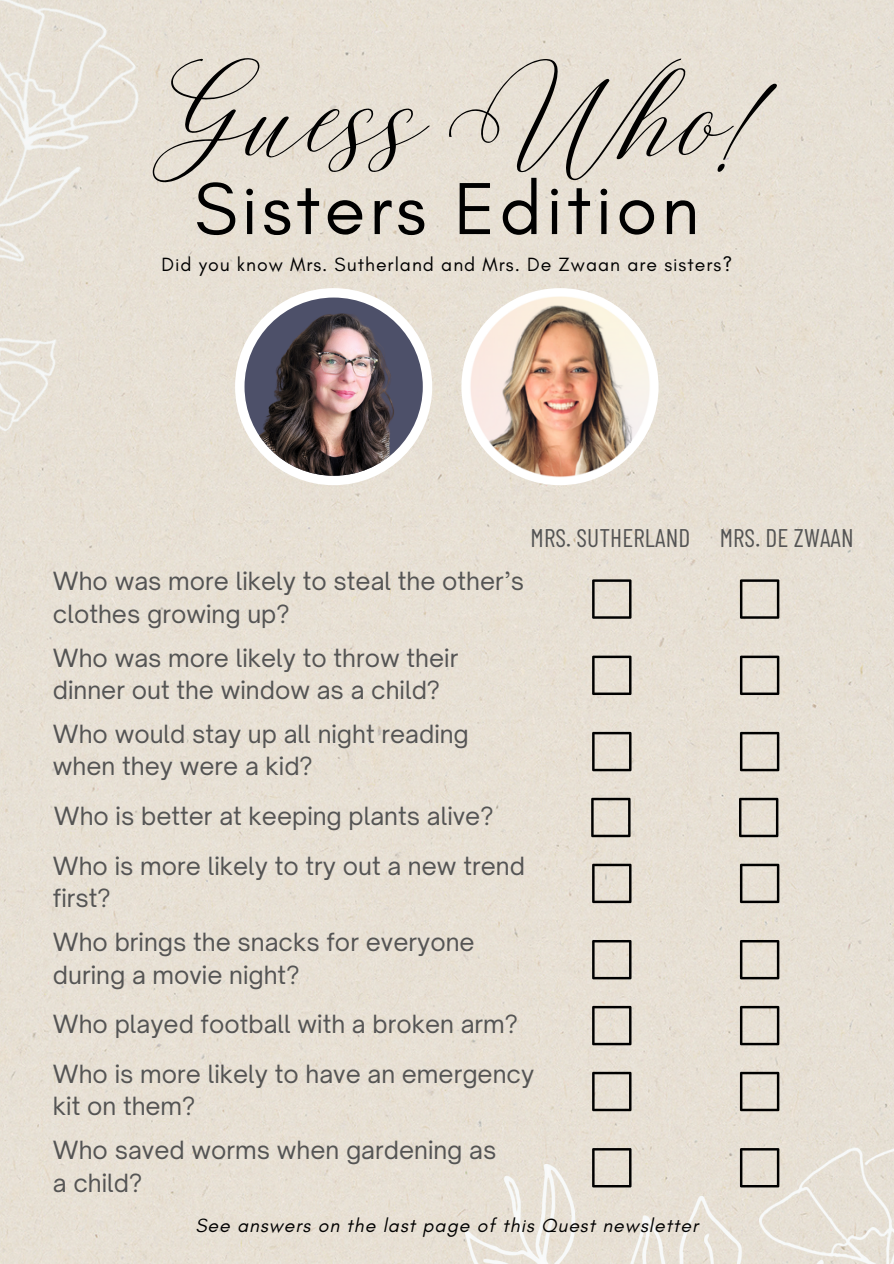
<style>
.page{position:relative;width:894px;height:1264px;background:#fff}
.page>*{position:absolute;margin:0;border:0;box-sizing:border-box;transform-origin:0 0}
.t1{font:93.3px "Malibu Ring";color:#000}
.t2{font:75px "Glacial Indifference";letter-spacing:.05em;color:#000}
.t3{font:25.5px "Barlow Condensed";letter-spacing:.005em;color:#545454}
.t4{font:24px/32.7px "Open Sauce One";color:#545454}
.t5{font:19.5px "Glacial Indifference";letter-spacing:.05em;color:#000}
.t6{font:italic 19.5px "Glacial Indifference";letter-spacing:.05em;color:#000}
</style>
<div class="page">
<div style="left:0;top:0;width:893px;height:1263px;background:#e7e0d4"></div>
<img style="left:759px;top:1147px;width:134px;height:116px">
<div style="left:0;top:0;width:263px;height:528px;background:#e7e0d5"></div>
<img style="left:465px;top:1164px;width:358px;height:99px">
<div style="left:461px;top:288px;width:197px;height:197px;background:#fff;border-radius:50%"></div>
<img style="left:469px;top:296px;width:181px;height:181px">
<div style="left:235px;top:288px;width:197px;height:197px;background:#fff;border-radius:50%"></div>
<img style="left:242px;top:296px;width:182px;height:181px;border-radius:28px">
<svg style="left:592px;top:579px;width:39px;height:39px"></svg>
<svg style="left:739px;top:579px;width:40px;height:39px"></svg>
<svg style="left:591px;top:797px;width:39px;height:40px"></svg>
<svg style="left:738px;top:797px;width:40px;height:40px"></svg>
<svg style="left:592px;top:1005px;width:39px;height:40px"></svg>
<svg style="left:739px;top:1005px;width:40px;height:40px"></svg>
<svg style="left:592px;top:655px;width:39px;height:40px"></svg>
<svg style="left:739px;top:655px;width:40px;height:40px"></svg>
<svg style="left:592px;top:863px;width:39px;height:40px"></svg>
<svg style="left:739px;top:863px;width:40px;height:40px"></svg>
<svg style="left:592px;top:1071px;width:39px;height:40px"></svg>
<svg style="left:739px;top:1071px;width:40px;height:40px"></svg>
<svg style="left:592px;top:732px;width:39px;height:39px"></svg>
<svg style="left:739px;top:732px;width:40px;height:39px"></svg>
<svg style="left:592px;top:940px;width:39px;height:39px"></svg>
<svg style="left:739px;top:940px;width:40px;height:39px"></svg>
<svg style="left:592px;top:1148px;width:39px;height:39px"></svg>
<svg style="left:739px;top:1148px;width:40px;height:39px"></svg>
<img style="left:244px;top:297px;width:178px;height:178px;border-radius:50%">
<p class="t1" style="left:143px;top:61px;width:609px">Guess Who!</p>
<p class="t2" style="left:194px;top:163px;width:506px">Sisters Edition</p>
<p class="t5" style="left:161px;top:252px;width:572px">Did you know Mrs. Sutherland and Mrs. De Zwaan are sisters?</p>
<p class="t3" style="left:530px;top:521px;width:161px">MRS. SUTHERLAND</p>
<h4 class="t3" style="left:719px;top:521px;width:135px">MRS. DE ZWAAN</h4>
<p class="t4" style="left:53px;top:564px;width:472px">Who was more likely to steal the other’s clothes growing up?</p>
<h3 class="t4" style="left:53px;top:641px;width:407px">Who was more likely to throw their dinner out the window as a child?</h3>
<p class="t4" style="left:53px;top:717px;width:417px">Who would stay up all night reading when they were a kid?</p>
<p class="t4" style="left:54px;top:799px;width:441px">Who is better at keeping plants alive?</p>
<h4 class="t4" style="left:53px;top:849px;width:473px">Who is more likely to try out a new trend first?</h4>
<h4 class="t4" style="left:53px;top:925px;width:423px">Who brings the snacks for everyone during a movie night?</h4>
<h3 class="t4" style="left:53px;top:1007px;width:466px">Who played football with a broken arm?</h3>
<p class="t4" style="left:53px;top:1057px;width:482px">Who is more likely to have an emergency kit on them?</p>
<p class="t4" style="left:53px;top:1133px;width:445px">Who saved worms when gardening as a child?</p>
<h4 class="t6" style="left:195px;top:1213px;width:504px">See answers on the last page of this Quest newsletter</h4>
</div>
